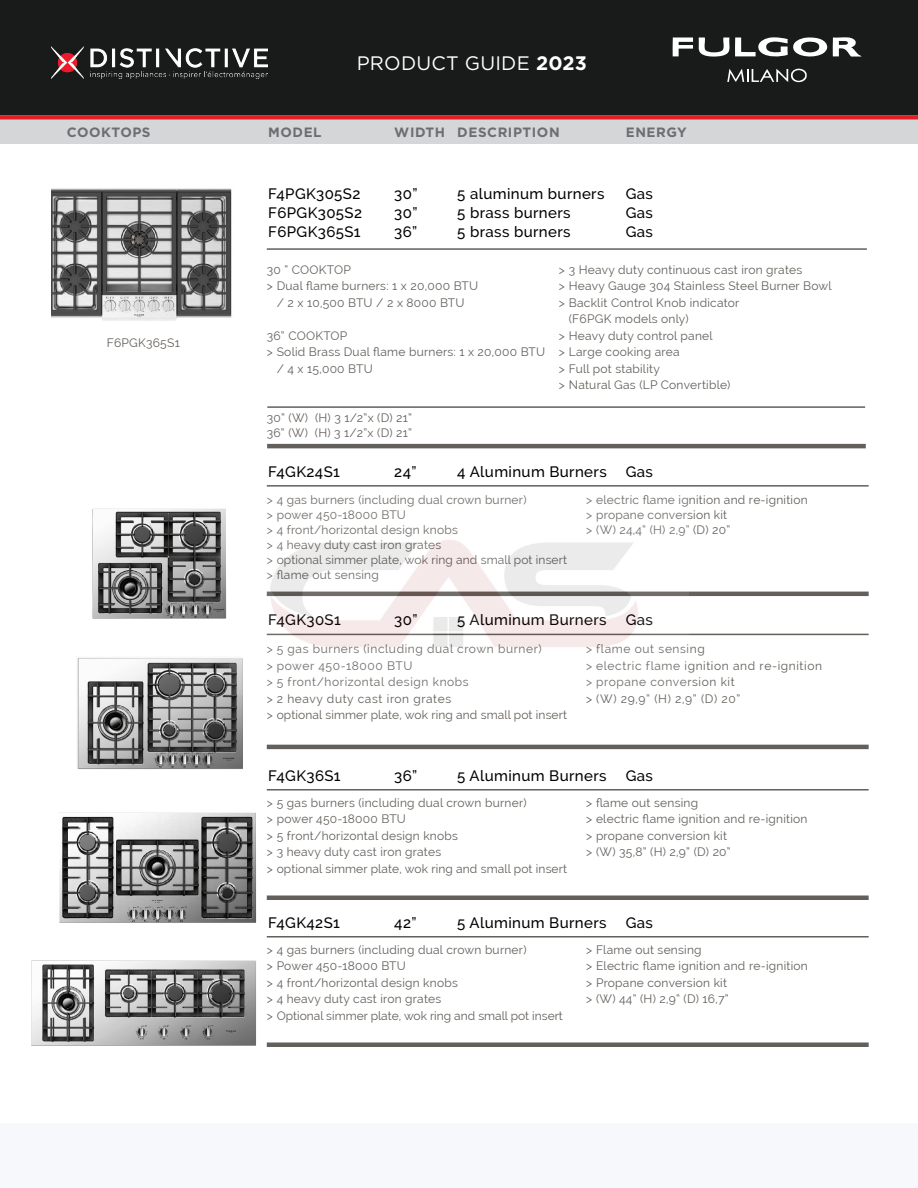
<style>
.page{position:relative;width:918px;height:1188px;background:#fff}
.page>*{position:absolute;margin:0;border:0;box-sizing:border-box;transform-origin:0 0}
.t1{font:19.5px "Gotham";letter-spacing:.01em;color:#fff}
.t2{font:500 15px/18.8px "Raleway";letter-spacing:.025em;color:#000;text-align:justify}
.t3{font:700 13.5px "Gotham";letter-spacing:.04em;color:#6d6e71}
.t4{font:12px/16.5px "Raleway";letter-spacing:.02em;color:#635f5a}
.t5{font:12px/16.5px "Raleway";letter-spacing:.05em;color:#635f5a}
.s1{font-weight:700}
</style>
<div class="page">
<div style="left:0;top:0;width:918px;height:115px;background:#191a1a"></div>
<div style="left:0;top:115px;width:918px;height:5px;background:#df1e26"></div>
<div style="left:0;top:120px;width:918px;height:24px;background:#d4d6d7"></div>
<div style="left:0;top:1124px;width:918px;height:64px;background:#f7f8fc"></div>
<img style="left:51px;top:46px;width:216px;height:32px">
<svg style="left:672px;top:37px;width:189px;height:20px"></svg>
<svg style="left:727px;top:68px;width:80px;height:15px"></svg>
<hr style="left:267px;top:485px;width:602px;height:2px;background:#635f5a">
<hr style="left:267px;top:634px;width:602px;height:1px;background:#635f5a">
<hr style="left:267px;top:789px;width:602px;height:2px;background:#635f5a">
<hr style="left:267px;top:592px;width:602px;height:4px;background:#635f5a">
<hr style="left:267px;top:745px;width:602px;height:4px;background:#635f5a">
<hr style="left:267px;top:896px;width:602px;height:4px;background:#635f5a">
<img style="left:92px;top:509px;width:134px;height:110px">
<img style="left:77px;top:658px;width:166px;height:111px">
<img style="left:59px;top:813px;width:197px;height:110px">
<img style="left:31px;top:960px;width:225px;height:86px">
<hr style="left:267px;top:936px;width:602px;height:2px;background:#635f5a">
<div style="left:267px;top:1042px;width:602px;height:5px;background:#635f5a"></div>
<hr style="left:267px;top:248px;width:600px;height:2px;background:#635f5a">
<hr style="left:267px;top:444px;width:599px;height:4px;background:#635f5a">
<hr style="left:267px;top:406px;width:598px;height:2px;background:#635f5a">
<img style="left:51px;top:188px;width:181px;height:133px">
<img style="left:230px;top:540px;width:458px;height:154px">
<h1 class="t1" style="left:357px;top:51px;width:232px">PRODUCT GUIDE <span class="s1">2023</span></h1>
<p class="t3" style="left:67px;top:123px;width:85px">COOKTOPS</p>
<p class="t3" style="left:268px;top:123px;width:55px">MODEL</p>
<p class="t3" style="left:394px;top:123px;width:167px">WIDTH DESCRIPTION</p>
<p class="t3" style="left:626px;top:123px;width:63px">ENERGY</p>
<p class="t4" style="left:107px;top:335px;width:75px">F6PGK365S1</p>
<p class="t2" style="left:268px;top:184px;width:95px">F4PGK305S2<br>F6PGK305S2<br>F6PGK365S1</p>
<p class="t2" style="left:394px;top:184px;width:25px">30” 30” 36”</p>
<p class="t2" style="left:457px;top:184px;width:149px;text-align:left">5 aluminum burners<br>5 brass burners<br>5 brass burners</p>
<p class="t2" style="left:626px;top:184px;width:29px">Gas Gas Gas</p>
<p class="t4" style="left:267px;top:261px;width:86px">30 “ COOKTOP</p>
<p class="t4" style="left:267px;top:278px;width:213px">&gt; Dual flame burners: 1 x 20,000 BTU</p>
<p class="t4" style="left:277px;top:294px;width:189px">/ 2 x 10,500 BTU / 2 x 8000 BTU</p>
<p class="t4" style="left:267px;top:327px;width:82px">36” COOKTOP</p>
<p class="t4" style="left:267px;top:344px;width:280px">&gt; Solid Brass Dual flame burners: 1 x 20,000 BTU</p>
<p class="t4" style="left:277px;top:360px;width:98px">/ 4 x 15,000 BTU</p>
<p class="t4" style="left:267px;top:410px;width:147px;line-height:15px">30” (W) (H) 3 1/2”x (D) 21”<br>36” (W) (H) 3 1/2”x (D) 21”</p>
<p class="t4" style="left:559px;top:261px;width:245px">&gt; 3 Heavy duty continuous cast iron grates</p>
<p class="t4" style="left:559px;top:278px;width:274px">&gt; Heavy Gauge 304 Stainless Steel Burner Bowl</p>
<p class="t4" style="left:559px;top:294px;width:182px">&gt; Backlit Control Knob indicator</p>
<p class="t4" style="left:569px;top:311px;width:121px">(F6PGK models only)</p>
<p class="t4" style="left:559px;top:327px;width:155px">&gt; Heavy duty control panel</p>
<p class="t4" style="left:559px;top:344px;width:122px">&gt; Large cooking area</p>
<p class="t4" style="left:559px;top:360px;width:102px">&gt; Full pot stability</p>
<p class="t4" style="left:559px;top:377px;width:173px">&gt; Natural Gas (LP Convertible)</p>
<p class="t2" style="left:268px;top:462px;width:73px">F4GK24S1</p>
<p class="t2" style="left:394px;top:462px;width:24px">24”</p>
<p class="t2" style="left:457px;top:462px;width:151px">4 Aluminum Burners</p>
<p class="t2" style="left:626px;top:462px;width:29px">Gas</p>
<p class="t4" style="left:267px;top:493px;width:302px;line-height:15px">&gt; 4 gas burners (including dual crown burner)<br>&gt; power 450-18000 BTU<br>&gt; 4 front/horizontal design knobs<br>&gt; 4 heavy duty cast iron grates<br>&gt; optional simmer plate, wok ring and small pot insert &gt; flame out sensing</p>
<p class="t4" style="left:586px;top:493px;width:223px;line-height:15px">&gt; electric flame ignition and re-ignition &gt; propane conversion kit<br>&gt; (W) 24,4” (H) 2,9” (D) 20”</p>
<p class="t2" style="left:268px;top:611px;width:74px">F4GK30S1</p>
<p class="t2" style="left:394px;top:611px;width:25px">30”</p>
<p class="t2" style="left:457px;top:611px;width:151px">5 Aluminum Burners</p>
<p class="t2" style="left:626px;top:611px;width:29px">Gas</p>
<p class="t5" style="left:267px;top:641px;width:302px">&gt; 5 gas burners (including dual crown burner)<br>&gt; power 450-18000 BTU<br>&gt; 5 front/horizontal design knobs<br>&gt; 2 heavy duty cast iron grates<br>&gt; optional simmer plate, wok ring and small pot insert</p>
<p class="t5" style="left:586px;top:641px;width:237px">&gt; flame out sensing<br>&gt; electric flame ignition and re-ignition &gt; propane conversion kit<br>&gt; (W) 29,9” (H) 2,9” (D) 20”</p>
<p class="t2" style="left:268px;top:766px;width:74px">F4GK36S1</p>
<p class="t2" style="left:394px;top:766px;width:25px">36”</p>
<p class="t2" style="left:457px;top:766px;width:151px">5 Aluminum Burners</p>
<p class="t2" style="left:626px;top:766px;width:29px">Gas</p>
<p class="t4" style="left:267px;top:794px;width:302px">&gt; 5 gas burners (including dual crown burner)<br>&gt; power 450-18000 BTU<br>&gt; 5 front/horizontal design knobs<br>&gt; 3 heavy duty cast iron grates<br>&gt; optional simmer plate, wok ring and small pot insert</p>
<p class="t4" style="left:586px;top:794px;width:223px">&gt; flame out sensing<br>&gt; electric flame ignition and re-ignition &gt; propane conversion kit<br>&gt; (W) 35,8” (H) 2,9” (D) 20”</p>
<p class="t2" style="left:268px;top:913px;width:73px">F4GK42S1</p>
<p class="t2" style="left:394px;top:913px;width:24px">42”</p>
<p class="t2" style="left:457px;top:913px;width:151px">5 Aluminum Burners</p>
<p class="t2" style="left:626px;top:913px;width:29px">Gas</p>
<p class="t4" style="left:267px;top:941px;width:298px">&gt; 4 gas burners (including dual crown burner)<br>&gt; Power 450-18000 BTU<br>&gt; 4 front/horizontal design knobs<br>&gt; 4 heavy duty cast iron grates<br>&gt; Optional simmer plate, wok ring and small pot insert</p>
<p class="t4" style="left:586px;top:941px;width:223px">&gt; Flame out sensing<br>&gt; Electric flame ignition and re-ignition &gt; Propane conversion kit<br>&gt; (W) 44” (H) 2,9” (D) 16,7”</p>
</div>
